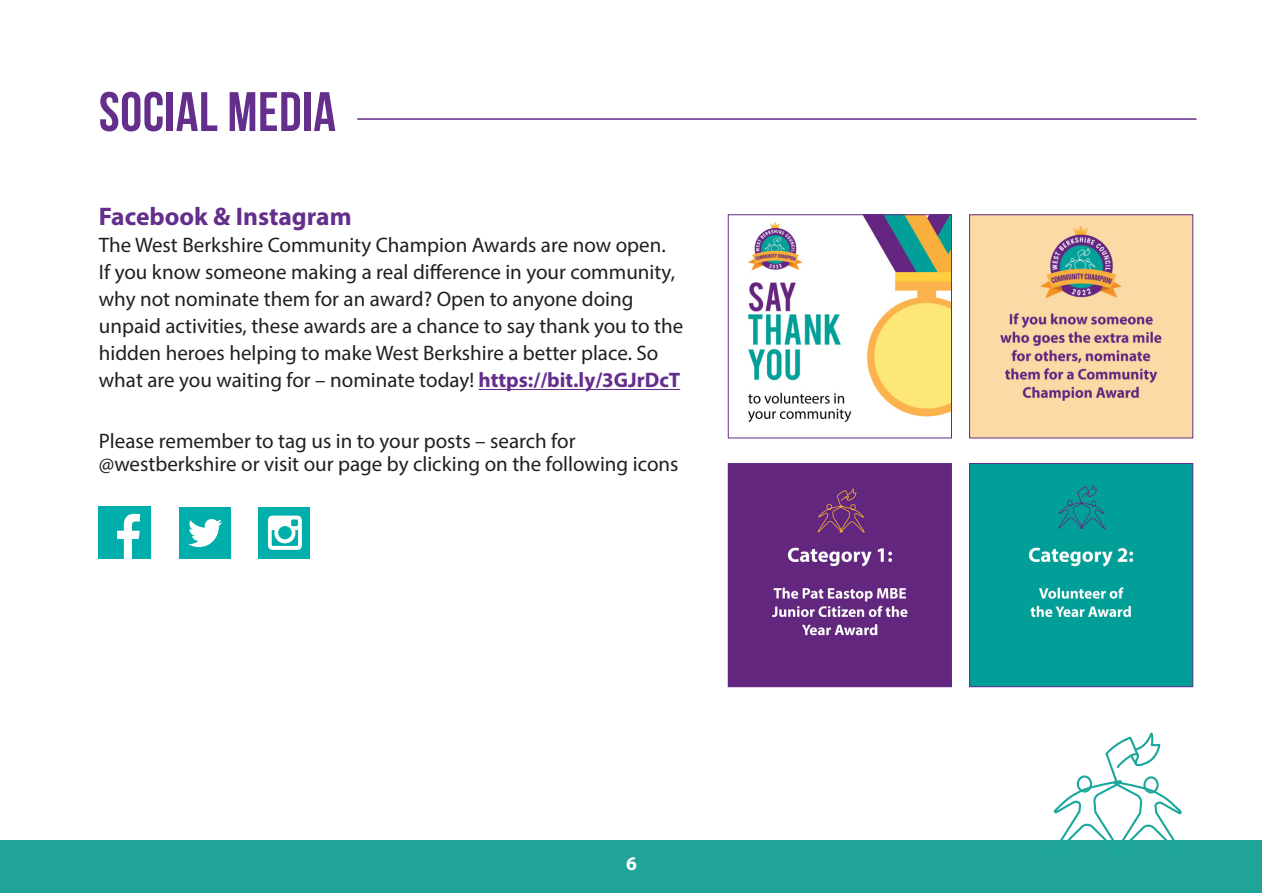
<style>
.page{position:relative;width:1263px;height:893px;background:#fff}
.page>*{position:absolute;margin:0;border:0;box-sizing:border-box;transform-origin:0 0}
.t1{font:55.5px "Bebas Neue";letter-spacing:.01em;color:#642e8c}
.t2{font:700 25.5px "Myriad Pro";color:#642e8c}
.t3{font:21px/27px "Myriad Pro";color:#231f20}
.t4{font:700 19.5px "Myriad Pro";color:#fff}
.s1{font-weight:700;color:#642e8c}
</style>
<div class="page">
<hr style="left:479px;top:389px;width:201px;height:1px;background:#642e8c">
<div style="left:1px;top:840px;width:1261px;height:52px;background:#20a49a"></div>
<hr style="left:357px;top:118px;width:839px;height:2px;background:#642e8c">
<svg style="left:1053px;top:732px;width:129px;height:108px"></svg>
<div style="left:99px;top:506px;width:52px;height:53px;background:#00afab"></div>
<svg style="left:117px;top:514px;width:23px;height:45px"></svg>
<div style="left:179px;top:507px;width:52px;height:52px;background:#00afab"></div>
<svg style="left:188px;top:519px;width:34px;height:28px"></svg>
<div style="left:259px;top:507px;width:51px;height:52px;background:#00afab"></div>
<svg style="left:268px;top:516px;width:34px;height:34px"></svg>
<img style="left:748px;top:216px;width:202px;height:206px">
<div style="left:728px;top:214px;width:224px;height:224px;border:1px solid #642e8c"></div>
<img style="left:971px;top:216px;width:220px;height:220px">
<div style="left:969px;top:214px;width:224px;height:224px;border:1px solid #642e8c"></div>
<img style="left:730px;top:465px;width:220px;height:220px">
<div style="left:728px;top:463px;width:224px;height:224px;border:1px solid #642e8c"></div>
<div style="left:971px;top:465px;width:220px;height:220px;background:#029f98"></div>
<div style="left:969px;top:463px;width:224px;height:224px;border:1px solid #642e8c"></div>
<p class="t1" style="left:99px;top:81px;width:239px">SOCIAL MEDIA</p>
<p class="t2" style="left:99px;top:200px;width:254px">Facebook &amp; Instagram</p>
<p class="t3" style="left:99px;top:231px;width:568px">The West Berkshire Community Champion Awards are now open.</p>
<p class="t3" style="left:99px;top:258px;width:578px">If you know someone making a real difference in your community, why not nominate them for an award? Open to anyone doing</p>
<p class="t3" style="left:99px;top:312px;width:586px">unpaid activities, these awards are a chance to say thank you to the hidden heroes helping to make West Berkshire a better place. So what are you waiting for – nominate today! <span class="s1">https://bit.ly/3GJrDcT</span></p>
<p class="t3" style="left:99px;top:428px;width:478px">Please remember to tag us in to your posts – search for</p>
<p class="t3" style="left:99px;top:450px;width:581px">@westberkshire or visit our page by clicking on the following icons</p>
<p class="t4" style="left:626px;top:851px;width:12px">6</p>
</div>
